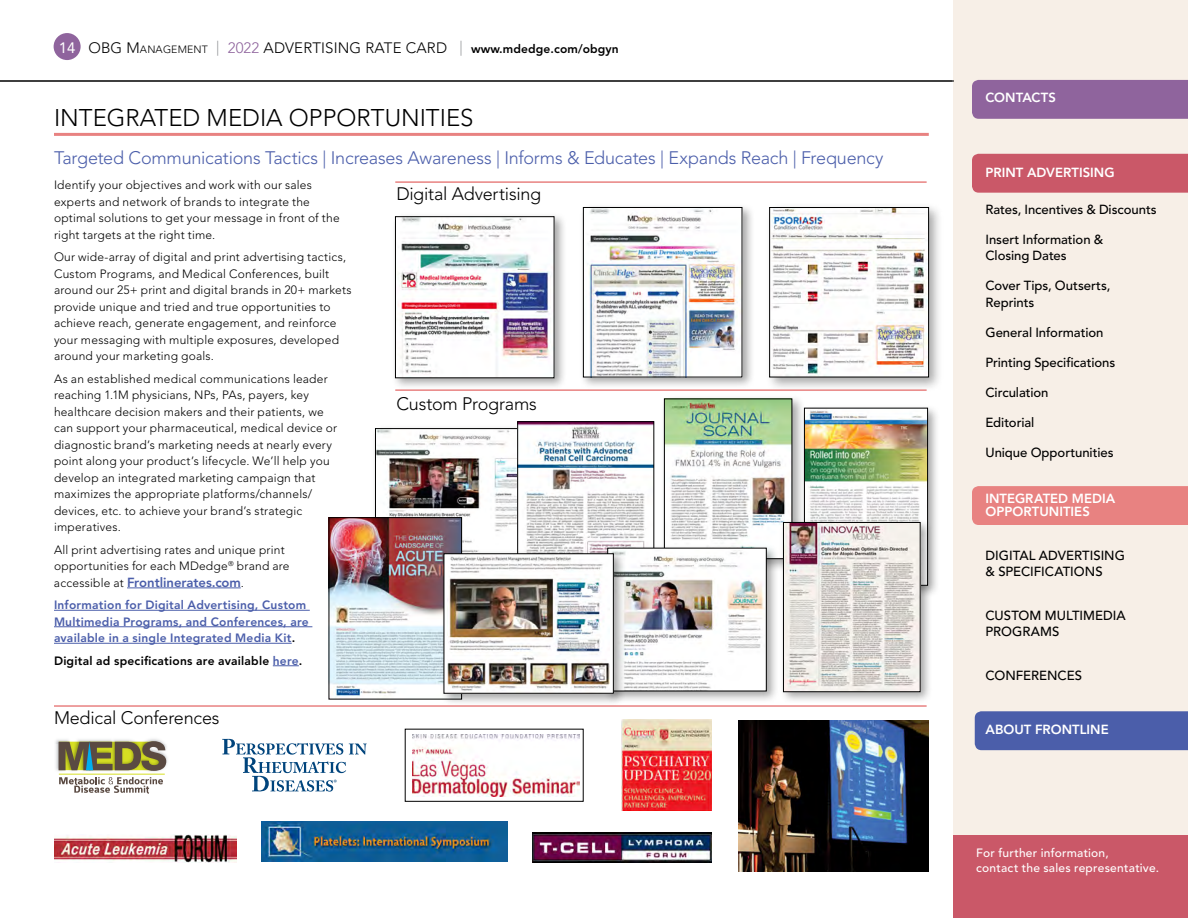
<style>
.page{position:relative;width:1188px;height:918px;background:#fff}
.page>*{position:absolute;margin:0;border:0;box-sizing:border-box;transform-origin:0 0}
.t1{font:300 24px "Avenir LT Std";color:#000}
.t2{font:300 18px "Avenir LT Std";letter-spacing:-.015em;color:#4b5eaa}
.t3{font:300 18px "Avenir LT Std";letter-spacing:-.01em;color:#000}
.t4{font:15px "Avenir LT Std";color:#fff}
.t5{font:500 13.2px/16.5px "Avenir LT Std";letter-spacing:-.005em;color:#000}
.t6{font:800 13.2px/13.5px "Avenir LT Std";color:#fff}
.t7{font:800 13.2px "Avenir LT Std";letter-spacing:-.005em;color:#4b5eaa}
.t8{font:300 12px/16.5px "Avenir LT Std";letter-spacing:.015em;color:#000}
.t9{font:800 12px/16.5px "Avenir LT Std";letter-spacing:.02em;color:#4b5eaa}
.t10{font:800 12px "Avenir LT Std";letter-spacing:.02em;color:#000}
.t11{font:500 12px/15px "Avenir LT Std";letter-spacing:.02em;color:#fff}
.s1{font-weight:300;font-size:15px}
.s2{font-weight:300;font-size:10.5px}
.s3{font-weight:300;font-size:15px;color:#939598}
.s4{font-weight:300;font-size:15px;color:#8f649d}
.s5{font-weight:300;font-size:12px;color:#000}
.s6{color:#000}
.s7{color:#4b5eaa}
</style>
<div class="page">
<div style="left:953px;top:0;width:235px;height:918px;background:#f7efe7"></div>
<div style="left:953px;top:835px;width:235px;height:83px;background:#ca5868"></div>
<div style="left:972px;top:80px;width:216px;height:39px;background:#8f649d"></div>
<div style="left:972px;top:154px;width:216px;height:39px;background:#ca5868"></div>
<div style="left:972px;top:486px;width:216px;height:39px;background:#e88281"></div>
<div style="left:975px;top:711px;width:213px;height:39px;background:#4b5eaa"></div>
<div style="left:54px;top:33px;width:27px;height:27px;background:#8f649d;border-radius:50%"></div>
<hr style="left:0;top:81px;width:954px;height:1px;background:#000">
<div style="left:371px;top:424px;width:176px;height:166px;background:#000;opacity:.35"></div>
<img style="left:377px;top:430px;width:141px;height:120px">
<img style="left:520px;top:423px;width:132px;height:127px">
<div style="left:518px;top:421px;width:136px;height:201px;border:1px solid #000"></div>
<div style="left:660px;top:394px;width:145px;height:178px;background:#000;opacity:.35"></div>
<img style="left:666px;top:401px;width:124px;height:143px">
<div style="left:664px;top:399px;width:128px;height:160px;border:1px solid #000"></div>
<img style="left:738px;top:721px;width:191px;height:151px">
<hr style="left:54px;top:133px;width:875px;height:3px;background:#e88281">
<div style="left:765px;top:203px;width:178px;height:189px;background:#000;opacity:.35"></div>
<img style="left:771px;top:209px;width:156px;height:166px">
<div style="left:769px;top:207px;width:160px;height:170px;border:1px solid #000"></div>
<div style="left:800px;top:404px;width:140px;height:194px;background:#000;opacity:.35"></div>
<img style="left:806px;top:410px;width:120px;height:108px">
<div style="left:804px;top:408px;width:124px;height:177px;border:1px solid #000"></div>
<hr style="left:395px;top:181px;width:532px;height:2px;background:#e88281">
<hr style="left:395px;top:389px;width:532px;height:2px;background:#e88281">
<hr style="left:54px;top:705px;width:873px;height:2px;background:#e88281">
<img style="left:55px;top:739px;width:106px;height:5px">
<img style="left:56px;top:744px;width:6px;height:30px">
<img style="left:153px;top:759px;width:15px;height:15px">
<svg style="left:59px;top:741px;width:107px;height:30px;background:#7d7b4a"></svg>
<svg style="left:59px;top:777px;width:104px;height:17px"></svg>
<hr style="left:59px;top:774px;width:106px;height:1px;background:#d7df23">
<img style="left:533px;top:832px;width:179px;height:30px">
<img style="left:261px;top:821px;width:246px;height:41px">
<img style="left:412px;top:734px;width:167px;height:63px">
<div style="left:405px;top:729px;width:178px;height:73px;border:1px solid #000"></div>
<img style="left:622px;top:720px;width:90px;height:91px">
<svg style="left:222px;top:739px;width:145px;height:53px"></svg>
<img style="left:54px;top:834px;width:183px;height:28px">
<div style="left:391px;top:213px;width:176px;height:178px;background:#000;opacity:.35"></div>
<img style="left:397px;top:218px;width:155px;height:158px">
<div style="left:395px;top:216px;width:159px;height:162px;border:1px solid #000"></div>
<hr style="left:127px;top:588px;width:114px;height:1px;background:#4b5eaa">
<hr style="left:54px;top:610px;width:256px;height:1px;background:#4b5eaa">
<hr style="left:54px;top:626px;width:258px;height:1px;background:#4b5eaa">
<hr style="left:54px;top:643px;width:238px;height:1px;background:#4b5eaa">
<svg style="left:273px;top:665px;width:26px;height:1px"></svg>
<div style="left:579px;top:203px;width:176px;height:187px;background:#000;opacity:.35"></div>
<img style="left:585px;top:209px;width:155px;height:166px">
<div style="left:583px;top:207px;width:159px;height:170px;border:1px solid #000"></div>
<div style="left:604px;top:544px;width:175px;height:160px;background:#000;opacity:.35"></div>
<img style="left:626px;top:550px;width:138px;height:139px">
<div style="left:779px;top:518px;width:154px;height:186px;background:#000;opacity:.35"></div>
<img style="left:785px;top:524px;width:133px;height:166px">
<div style="left:783px;top:522px;width:137px;height:170px;border:1px solid #000"></div>
<img style="left:331px;top:519px;width:129px;height:177px">
<div style="left:329px;top:517px;width:133px;height:182px;border:1px solid #000"></div>
<div style="left:440px;top:550px;width:186px;height:156px;background:#000;opacity:.35"></div>
<img style="left:447px;top:556px;width:163px;height:136px">
<div style="left:444px;top:554px;width:170px;height:140px;border:1px solid #000"></div>
<p class="t4" style="left:59px;top:39px;width:18px">14</p>
<p class="t10" style="left:88px;top:42px;width:532px"><span class="s1">OBG M</span><span class="s2">ANAGEM ENT</span> <span class="s3">|</span> <span class="s4">2022</span> <span class="s1">ADVERTISING RATE CARD</span> <span class="s3">|</span> www.mdedge.com/obgyn</p>
<h1 class="t1" style="left:54px;top:104px;width:421px">INTEGRATED MEDIA OPPORTUNITIES</h1>
<h2 class="t2" style="left:54px;top:148px;width:831px">Targeted Communications Tactics | Increases Awareness | Informs &amp; Educates | Expands Reach | Frequency</h2>
<h2 class="t3" style="left:396px;top:183px;width:146px">Digital Advertising</h2>
<p class="t8" style="left:54px;top:177px;width:287px">Identify your objectives and work with our sales experts and network of brands to integrate the optimal solutions to get your message in front of the right targets at the right time.</p>
<p class="t8" style="left:54px;top:249px;width:299px">Our wide-array of digital and print advertising tactics, Custom Programs, and Medical Conferences, built around our 25+ print and digital brands in 20+ markets provide unique and tried and true opportunities to achieve reach, generate engagement, and reinforce your messaging with multiple exposures, developed around your marketing goals.</p>
<p class="t8" style="left:54px;top:370px;width:285px">As an established medical communications leader reaching 1.1M physicians, NPs, PAs, payers, key healthcare decision makers and their patients, we can support your pharmaceutical, medical device or diagnostic brand’s marketing needs at nearly every point along your product’s lifecycle. We’ll help you develop an integrated marketing campaign that maximizes the appropriate platforms/channels/ devices, etc. to achieve your brand’s strategic imperatives.</p>
<p class="t8" style="left:54px;top:541px;width:237px">All print advertising rates and unique print opportunities for each MDedge<sup>®</sup> brand are</p>
<p class="t7" style="left:54px;top:574px;width:191px"><span class="s5">accessible at</span> Frontlinerates.com<span class="s5">.</span></p>
<p class="t9" style="left:54px;top:597px;width:256px">Information for Digital Advertising, Custom<br>Multimedia Programs, and Conferences, are available in a single Integrated Media Kit<span class="s6">.</span></p>
<p class="t10" style="left:54px;top:653px;width:250px">Digital ad specifications are available <span class="s7">here</span>.</p>
<h2 class="t3" style="left:396px;top:393px;width:142px">Custom Programs</h2>
<h2 class="t3" style="left:54px;top:708px;width:167px">Medical Conferences</h2>
<p class="t6" style="left:986px;top:91px;width:72px">CONTACTS</p>
<p class="t6" style="left:986px;top:166px;width:131px">PRINT ADVERTISING</p>
<p class="t5" style="left:986px;top:202px;width:173px">Rates, Incentives &amp; Discounts</p>
<p class="t5" style="left:986px;top:232px;width:119px">Insert Information &amp;<br>Closing Dates</p>
<p class="t5" style="left:986px;top:278px;width:126px">Cover Tips, Outserts,<br>Reprints</p>
<p class="t5" style="left:986px;top:325px;width:119px">General Information</p>
<p class="t5" style="left:986px;top:355px;width:131px">Printing Specifications</p>
<p class="t5" style="left:986px;top:385px;width:65px">Circulation</p>
<p class="t5" style="left:986px;top:415px;width:50px">Editorial</p>
<p class="t5" style="left:986px;top:445px;width:130px">Unique Opportunities</p>
<p class="t6" style="left:986px;top:492px;width:131px">INTEGRATED MEDIA<br>OPPORTUNITIES</p>
<p class="t5" style="left:986px;top:547px;width:141px">DIGITAL ADVERTISING &amp; SPECIFICATIONS</p>
<p class="t5" style="left:986px;top:607px;width:142px">CUSTOM MULTIMEDIA<br>PROGRAMS</p>
<p class="t5" style="left:986px;top:667px;width:98px">CONFERENCES</p>
<p class="t6" style="left:986px;top:723px;width:125px">ABOUT FRONTLINE</p>
<p class="t11" style="left:976px;top:846px;width:184px">For further information,<br>contact the sales representative.</p>
</div>
